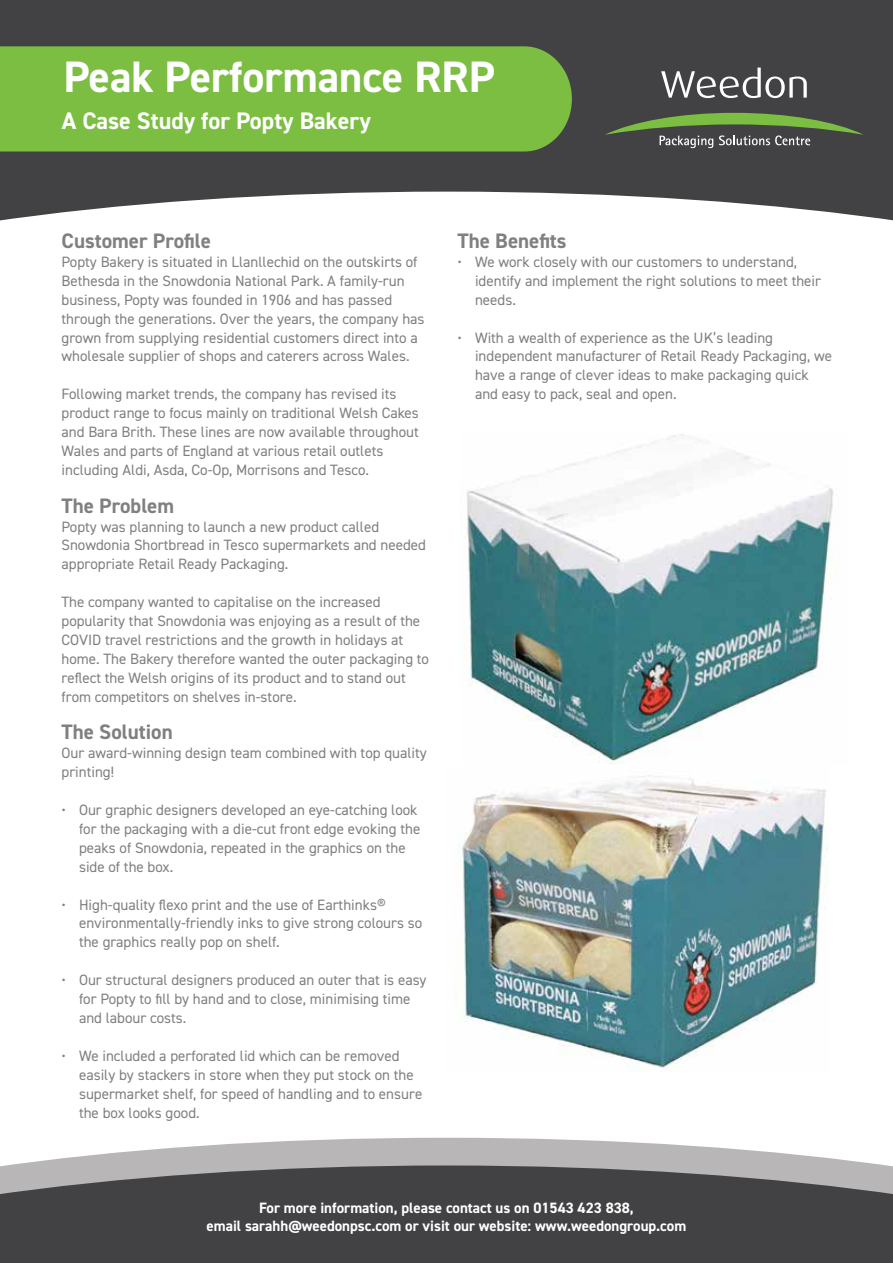
<style>
.page{position:relative;width:893px;height:1263px;background:#fff}
.page>*{position:absolute;margin:0;border:0;box-sizing:border-box;transform-origin:0 0}
.t1{font:700 44.1px "DIN2014";color:#fff}
.t2{font:700 24px "DIN2014";color:#fff}
.t3{font:700 21px "DIN2014";color:#808080}
.t4{font:15px/18.9px "DIN2014";color:#808080}
.t5{font:700 15px/18px "DIN2014";color:#fff;text-align:center}
</style>
<div class="page">
<svg style="left:0;top:0;width:893px;height:221px;background:#5d5d5f"></svg>
<svg style="left:10px;top:1138px;width:873px;height:27px;fill:#b8b6b6"></svg>
<svg style="left:0;top:1165px;width:893px;height:98px;background:#4d4d4f"></svg>
<div style="left:0;top:46px;width:572px;height:106px;background:#7bbe42"></div>
<svg style="left:605px;top:113px;width:259px;height:35px;background:#59694c"></svg>
<svg style="left:661px;top:68px;width:146px;height:30px"></svg>
<img style="left:460px;top:434px;width:374px;height:330px">
<img style="left:457px;top:775px;width:370px;height:294px">
<h1 class="t1" style="left:63px;top:48px;width:433px">Peak Performance RRP</h1>
<h2 class="t2" style="left:62px;top:104px;width:310px">A Case Study for Popty Bakery</h2>
<h3 class="t3" style="left:62px;top:227px;width:151px">Customer Profile</h3>
<p class="t4" style="left:62px;top:252px;width:365px">Popty Bakery is situated in Llanllechid on the outskirts of Bethesda in the Snowdonia National Park. A family-run business, Popty was founded in 1906 and has passed through the generations. Over the years, the company has grown from supplying residential customers direct into a wholesale supplier of shops and caterers across Wales.</p>
<p class="t4" style="left:62px;top:384px;width:359px">Following market trends, the company has revised its product range to focus mainly on traditional Welsh Cakes and Bara Brith. These lines are now available throughout Wales and parts of England at various retail outlets including Aldi, Asda, Co-Op, Morrisons and Tesco.</p>
<h3 class="t3" style="left:62px;top:491px;width:114px">The Problem</h3>
<p class="t4" style="left:62px;top:517px;width:366px">Popty was planning to launch a new product called<br>Snowdonia Shortbread in Tesco supermarkets and needed appropriate Retail Ready Packaging.</p>
<p class="t4" style="left:62px;top:592px;width:369px">The company wanted to capitalise on the increased popularity that Snowdonia was enjoying as a result of the COVID travel restrictions and the growth in holidays at home. The Bakery therefore wanted the outer packaging to reflect the Welsh origins of its product and to stand out from competitors on shelves in-store.</p>
<h3 class="t3" style="left:62px;top:718px;width:113px">The Solution</h3>
<p class="t4" style="left:62px;top:743px;width:367px">Our award-winning design team combined with top quality printing!</p>
<p class="t4" style="left:79px;top:800px;width:343px;text-indent:-17px">• Our graphic designers developed an eye-catching look for the packaging with a die-cut front edge evoking the peaks of Snowdonia, repeated in the graphics on the side of the box.</p>
<p class="t4" style="left:79px;top:895px;width:345px;text-indent:-17px">• High-quality flexo print and the use of Earthinks® environmentally-friendly inks to give strong colours so the graphics really pop on shelf.</p>
<p class="t4" style="left:79px;top:970px;width:349px;text-indent:-17px">• Our structural designers produced an outer that is easy for Popty to fill by hand and to close, minimising time and labour costs.</p>
<p class="t4" style="left:79px;top:1046px;width:345px;text-indent:-17px">• We included a perforated lid which can be removed easily by stackers in store when they put stock on the supermarket shelf, for speed of handling and to ensure the box looks good.</p>
<h3 class="t3" style="left:458px;top:227px;width:111px">The Benefits</h3>
<p class="t4" style="left:475px;top:252px;width:348px;text-indent:-17px">• We work closely with our customers to understand, identify and implement the right solutions to meet their needs.</p>
<p class="t4" style="left:475px;top:328px;width:359px;text-indent:-17px">• With a wealth of experience as the UK’s leading independent manufacturer of Retail Ready Packaging, we have a range of clever ideas to make packaging quick and easy to pack, seal and open.</p>
<p class="t5" style="left:207px;top:1198px;width:481px">For more information, please contact us on 01543 423 838,<br>email sarahh@weedonpsc.com or visit our website: www.weedongroup.com</p>
</div>
